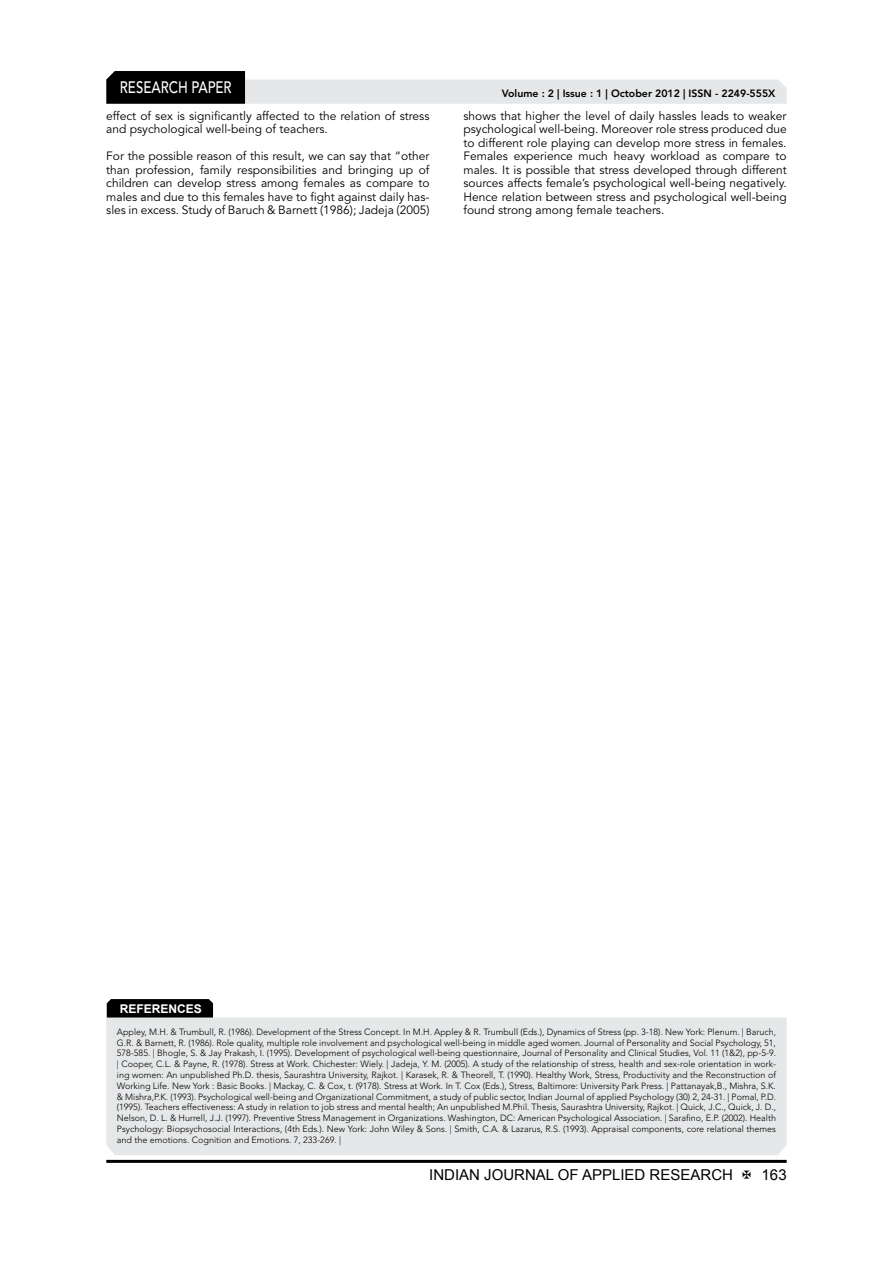
<style>
.page{position:relative;width:893px;height:1263px;background:#fff}
.page>*{position:absolute;margin:0;border:0;box-sizing:border-box;transform-origin:0 0}
.t1{font:500 16.5px "Avenir LT Std";color:#fff;scale:.8 1}
.t2{font:15px "Arial";color:#000}
.t3{font:12px/13.5px "Avenir LT Std";color:#000;text-align:justify}
.t4{font:700 12px "Arial";color:#fff}
.t5{font:800 10.5px "Avenir LT Std";color:#000}
.t6{font:300 9px/10.8px "Avenir LT Std";color:#000;text-align:justify}
</style>
<div class="page">
<hr style="left:106px;top:1160px;width:681px;height:3px;background:#000">
<svg style="left:106px;top:71px;width:681px;height:33px"></svg>
<div style="left:106px;top:1017px;width:681px;height:138px;background:#e6e7e8"></div>
<div style="left:107px;top:999px;width:106px;height:18px;background:#000"></div>
<h1 class="t1" style="left:120px;top:78px;width:139px">RESEARCH PAPER</h1>
<h3 class="t3" style="left:106px;top:109px;width:325px">effect of sex is significantly affected to the relation of stress and psychological well-being of teachers.</h3>
<p class="t3" style="left:106px;top:150px;width:325px">For the possible reason of this result, we can say that “other than profession, family responsibilities and bringing up of children can develop stress among females as compare to males and due to this females have to fight against daily has&shy;sles in excess. Study of Baruch &amp; Barnett (1986); Jadeja (2005)</p>
<p class="t5" style="left:502px;top:87px;width:275px">Volume : 2 | Issue : 1 | October 2012 | ISSN - 2249-555X</p>
<p class="t3" style="left:463px;top:109px;width:325px">shows that higher the level of daily hassles leads to weaker psychological well-being. Moreover role stress produced due to different role playing can develop more stress in females.<br>Females experience much heavy workload as compare to males. It is possible that stress developed through different sources affects female’s psychological well-being negatively.<br>Hence relation between stress and psychological well-being found strong among female teachers.</p>
<h3 class="t4" style="left:120px;top:1000px;width:84px">REFERENCES</h3>
<p class="t6" style="left:117px;top:1026px;width:661px">Appley, M.H. &amp; Trumbull, R. (1986). Development of the Stress Concept. In M.H. Appley &amp; R. Trumbull (Eds.), Dynamics of Stress (pp. 3-18). New York: Plenum. | Baruch, G.R. &amp; Barnett, R. (1986). Role quality, multiple role involvement and psychological well-being in middle aged women. Journal of Personality and Social Psychology, 51, 578-585. | Bhogle, S. &amp; Jay Prakash, I. (1995). Development of psychological well-being questionnaire, Journal of Personality and Clinical Studies, Vol. 11 (1&amp;2), pp-5-9. | Cooper, C.L. &amp; Payne, R. (1978). Stress at Work. Chichester: Wiely. | Jadeja, Y. M. (2005). A study of the relationship of stress, health and sex-role orientation in work&shy;ing women: An unpublished Ph.D. thesis, Saurashtra University, Rajkot. | Karasek, R. &amp; Theorell, T. (1990). Healthy Work, Stress, Productivity and the Reconstruction of Working Life. New York : Basic Books. | Mackay, C. &amp; Cox, t. (9178). Stress at Work. In T. Cox (Eds.), Stress, Baltimore: University Park Press. | Pattanayak,B., Mishra, S.K. &amp; Mishra,P.K. (1993). Psychological well-being and Organizational Commitment, a study of public sector, Indian Journal of applied Psychology (30) 2, 24-31. | Pomal, P.D. (1995). Teachers effectiveness: A study in relation to job stress and mental health; An unpublished M.Phil. Thesis, Saurashtra University, Rajkot. | Quick, J.C., Quick, J. D., Nelson, D. L. &amp; Hurrell, J.J. (1997). Preventive Stress Management in Organizations. Washington, DC: American Psychological Association. | Sarafino, E.P. (2002). Health Psychology: Biopsychosocial Interactions, (4th Eds.). New York: John Wiley &amp; Sons. | Smith, C.A. &amp; Lazarus, R.S. (1993). Appraisal components, core relational themes and the emotions. Cognition and Emotions. 7, 233-269. |</p>
<h2 class="t2" style="left:429px;top:1164px;width:305px">INDIAN JOURNAL OF APPLIED RESEARCH</h2>
<h2 class="t2" style="left:762px;top:1164px;width:27px">163</h2>
</div>
